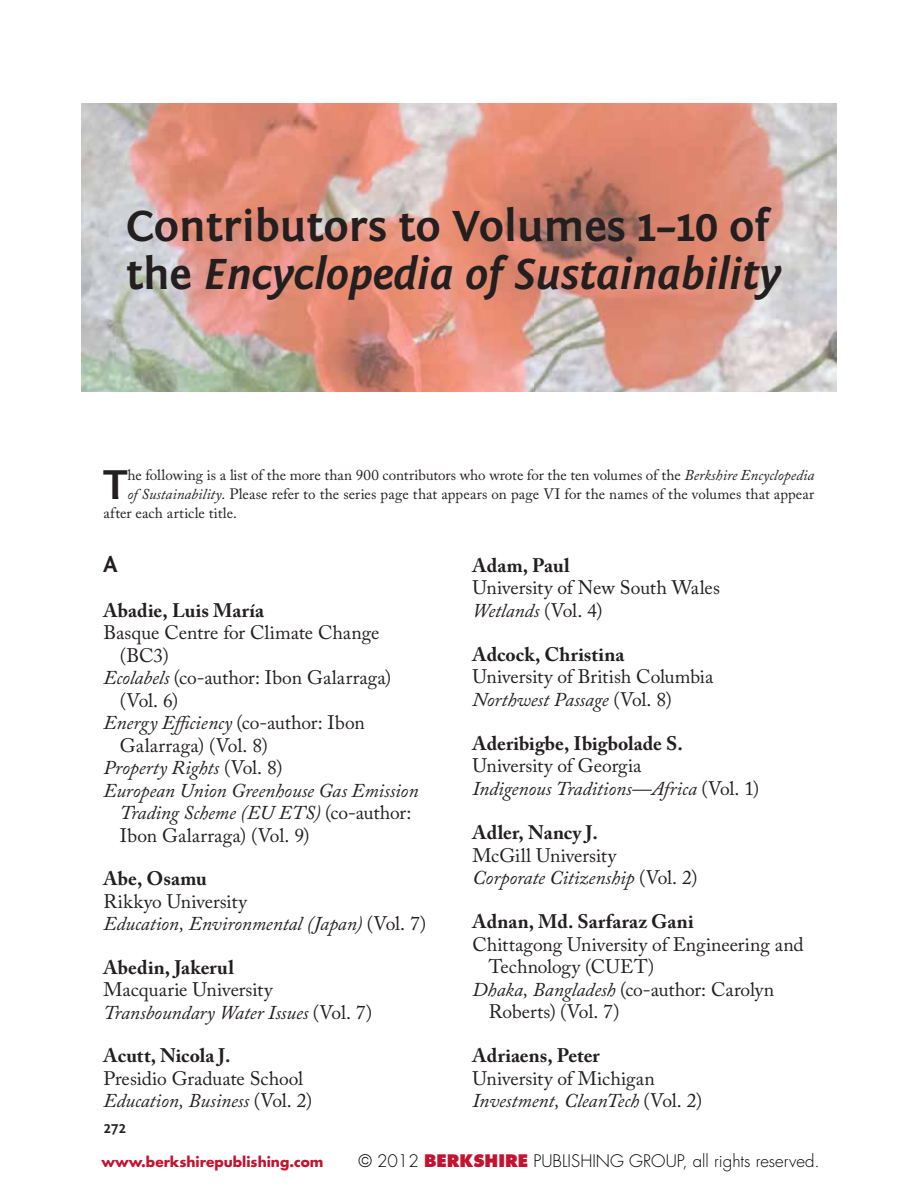
<style>
.page{position:relative;width:918px;height:1188px;background:#fff}
.page>*{position:absolute;margin:0;border:0;box-sizing:border-box;transform-origin:0 0}
.t1{font:700 45px/48px "Fontin Sans";color:#231f20}
.t2{font:700 43.05px "Fontin Sans";color:#231f20}
.t3{font:700 24px "Fontin Sans";color:#231f20}
.t4{font:19.5px/22.5px "Adobe Caslon Pro";color:#231f20}
.t5{font:italic 19.5px/22.5px "Adobe Caslon Pro";letter-spacing:-.005em;color:#231f20}
.t6{font:700 19.5px "Adobe Caslon Pro";letter-spacing:.005em;color:#231f20}
.t7{font:300 16.8px "Futura Std";color:#000}
.t8{font:15px "Adobe Caslon Pro";color:#231f20}
.t9{font:15px "Adobe Caslon Pro";letter-spacing:.02em;color:#231f20}
.t10{font:700 15px "Fontin Sans";color:#231f20}
.t11{font:700 13.8px "Futura Std";color:#c41230}
.s1{font-style:italic}
.s2{font-style:normal}
.s3{font-weight:800;color:#c41230}
</style>
<div class="page">
<img style="left:81px;top:104px;width:756px;height:288px">
<h1 class="t1" style="left:126px;top:202px;width:657px">Contributors to Volumes 1–10 of the <span class="s1">Encyclopedia of Sustainability</span></h1>
<h2 class="t2" style="left:104px;top:461px;width:25px">T</h2>
<p class="t8" style="left:127px;top:466px;width:688px">he following is a list of the more than 900 contributors who wrote for the ten volumes of the <span class="s1">Berkshire Encyclopedia</span></p>
<p class="t8" style="left:127px;top:485px;width:688px"><span class="s1">of Sustainability</span>. Please refer to the series page that appears on page VI for the names of the volumes that appear</p>
<p class="t9" style="left:103px;top:504px;width:135px">after each article title.</p>
<p class="t3" style="left:104px;top:551px;width:16px">A</p>
<p class="t6" style="left:104px;top:599px;width:162px">Abadie, Luis María</p>
<p class="t4" style="left:104px;top:621px;width:278px">Basque Centre for Climate Change</p>
<p class="t4" style="left:120px;top:644px;width:50px">(BC3)</p>
<p class="t4" style="left:104px;top:666px;width:289px"><span class="s1">Ecolabels</span> (co-author: Ibon Galarraga)</p>
<p class="t4" style="left:120px;top:689px;width:60px">(Vol. 6)</p>
<p class="t5" style="left:104px;top:711px;width:263px">Energy Efficiency <span class="s2">(co-author: Ibon</span></p>
<p class="t4" style="left:120px;top:734px;width:149px">Galarraga) (Vol. 8)</p>
<p class="t5" style="left:104px;top:756px;width:181px">Property Rights <span class="s2">(Vol. 8)</span></p>
<p class="t5" style="left:104px;top:779px;width:316px">European Union Greenhouse Gas Emission</p>
<p class="t5" style="left:120px;top:801px;width:293px">Trading Scheme (EU ETS) <span class="s2">(co-author:</span></p>
<p class="t4" style="left:120px;top:824px;width:191px">Ibon Galarraga) (Vol. 9)</p>
<p class="t6" style="left:103px;top:867px;width:105px">Abe, Osamu</p>
<p class="t5" style="left:103px;top:890px;width:324px"><span class="s2">Rikkyo University<br></span>Education, Environmental (Japan) <span class="s2">(Vol. 7)</span></p>
<p class="t6" style="left:104px;top:956px;width:132px">Abedin, Jakerul</p>
<p class="t4" style="left:104px;top:978px;width:270px">Macquarie University<br><span class="s1">Transboundary Water Issues</span> (Vol. 7)</p>
<p class="t6" style="left:104px;top:1044px;width:129px">Acutt, Nicola J.</p>
<p class="t4" style="left:104px;top:1067px;width:210px">Presidio Graduate School<br><span class="s1">Education, Business</span> (Vol. 2)</p>
<p class="t10" style="left:104px;top:1119px;width:24px">272</p>
<p class="t6" style="left:472px;top:554px;width:99px">Adam, Paul</p>
<p class="t4" style="left:472px;top:576px;width:249px">University of New South Wales<br><span class="s1">Wetlands</span> (Vol. 4)</p>
<p class="t6" style="left:472px;top:643px;width:153px">Adcock, Christina</p>
<p class="t4" style="left:472px;top:665px;width:242px">University of British Columbia<br><span class="s1">Northwest Passage</span> (Vol. 8)</p>
<p class="t6" style="left:472px;top:732px;width:212px">Aderibigbe, Ibigbolade S.</p>
<p class="t5" style="left:472px;top:754px;width:288px"><span class="s2">University of Georgia<br></span>Indigenous Traditions—Africa <span class="s2">(Vol. 1)</span></p>
<p class="t6" style="left:472px;top:821px;width:127px">Adler, Nancy J.</p>
<p class="t4" style="left:472px;top:844px;width:227px">McGill University<br><span class="s1">Corporate Citizenship</span> (Vol. 2)</p>
<p class="t6" style="left:472px;top:910px;width:223px">Adnan, Md. Sarfaraz Gani</p>
<p class="t4" style="left:472px;top:933px;width:333px">Chittagong University of Engineering and</p>
<p class="t4" style="left:489px;top:955px;width:167px">Technology (CUET)</p>
<p class="t4" style="left:472px;top:978px;width:303px"><span class="s1">Dhaka, Bangladesh</span> (co-author: Carolyn</p>
<p class="t4" style="left:489px;top:1000px;width:132px">Roberts) (Vol. 7)</p>
<p class="t6" style="left:472px;top:1044px;width:129px">Adriaens, Peter</p>
<p class="t4" style="left:472px;top:1067px;width:231px">University of Michigan<br><span class="s1">Investment, CleanTech</span> (Vol. 2)</p>
<p class="t11" style="left:101px;top:1153px;width:224px">www.berkshirepublishing.com</p>
<p class="t7" style="left:358px;top:1151px;width:463px">© 2012 <span class="s3">BERKSHIRE</span> Publishing rou , all rights reserved.</p>
</div>
